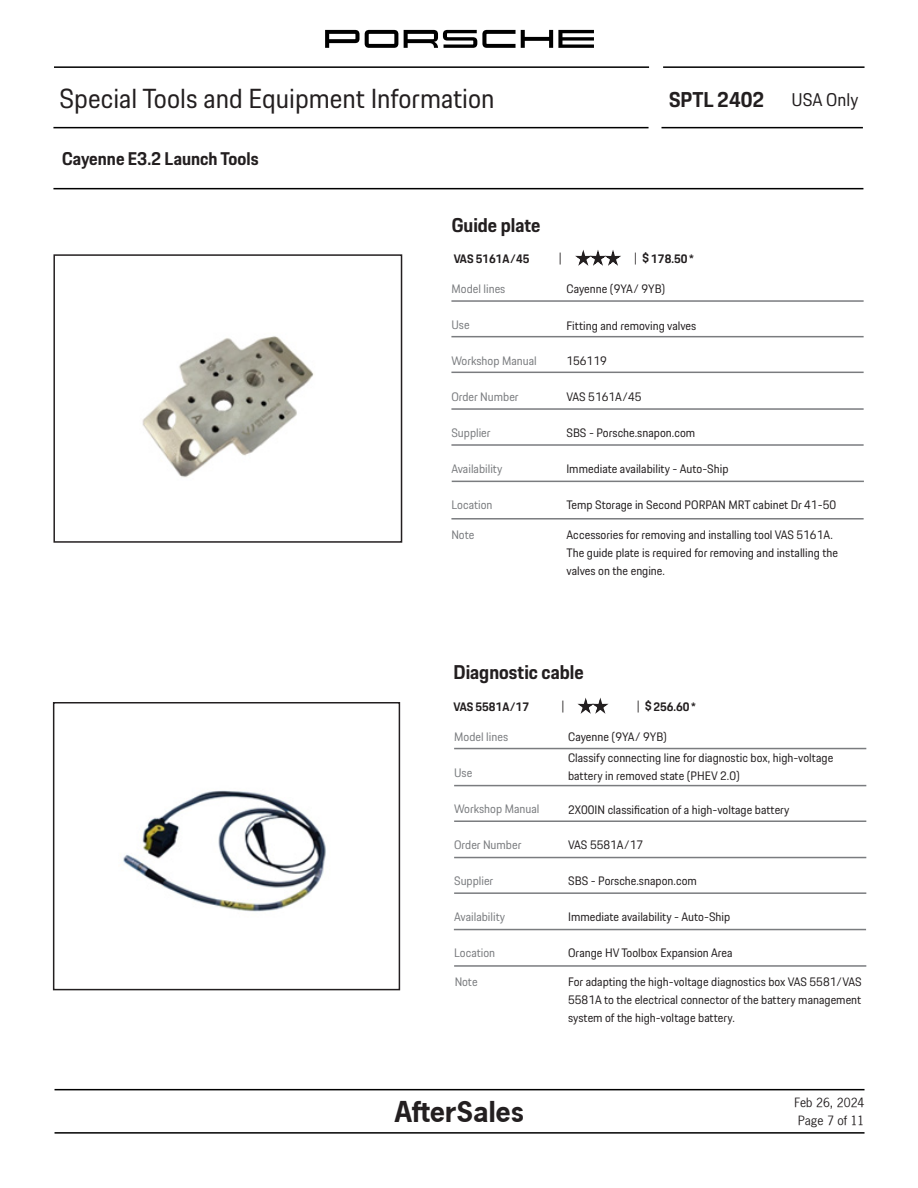
<style>
.page{position:relative;width:918px;height:1188px;background:#fff}
.page>*{position:absolute;margin:0;border:0;box-sizing:border-box;transform-origin:0 0}
.t1{font:27px "Porsche Next";color:#231f20}
.t2{font:700 27px "Porsche News Gothic";color:#231f20}
.t3{font:700 21px "Porsche Next";color:#231f20}
.t4{font:700 19.5px "Porsche Next";color:#231f20}
.t5{font:700 18px "Porsche Next";color:#231f20}
.t6{font:18px "Porsche Next";color:#231f20}
.t7{font:12px/18px "Porsche Next";color:#231f20}
.t8{font:12px "Porsche Next";color:#7a7c7f}
.t9{font:700 12px "Porsche Next";color:#231f20}
.t10{font:12px/18px "Porsche News Gothic";color:#231f20;text-align:center}
.s1{font-weight:700}
.s2{font-weight:400}
</style>
<div class="page">
<hr style="left:55px;top:1089px;width:810px;height:1px;background:#000">
<hr style="left:55px;top:1132px;width:810px;height:2px;background:#000">
<svg style="left:325px;top:30px;width:269px;height:18px"></svg>
<hr style="left:54px;top:66px;width:595px;height:2px;background:#000">
<hr style="left:53px;top:188px;width:810px;height:1px;background:#000">
<hr style="left:663px;top:66px;width:202px;height:2px;background:#000">
<hr style="left:53px;top:127px;width:596px;height:1px;background:#000">
<hr style="left:662px;top:127px;width:201px;height:1px;background:#000">
<hr style="left:451px;top:300px;width:413px;height:2px;background:#7a7c7f">
<hr style="left:451px;top:336px;width:413px;height:1px;background:#7a7c7f">
<hr style="left:451px;top:372px;width:413px;height:1px;background:#7a7c7f">
<hr style="left:451px;top:408px;width:413px;height:2px;background:#7a7c7f">
<hr style="left:451px;top:444px;width:413px;height:2px;background:#7a7c7f">
<hr style="left:451px;top:518px;width:413px;height:2px;background:#7a7c7f">
<hr style="left:454px;top:748px;width:412px;height:1px;background:#7a7c7f">
<hr style="left:454px;top:785px;width:412px;height:1px;background:#7a7c7f">
<hr style="left:454px;top:820px;width:412px;height:2px;background:#7a7c7f">
<hr style="left:454px;top:857px;width:412px;height:1px;background:#7a7c7f">
<hr style="left:454px;top:892px;width:412px;height:2px;background:#7a7c7f">
<hr style="left:454px;top:965px;width:412px;height:2px;background:#7a7c7f">
<hr style="left:452px;top:481px;width:412px;height:1px;background:#7a7c7f">
<hr style="left:454px;top:929px;width:412px;height:1px;background:#7a7c7f">
<div style="left:53px;top:254px;width:349px;height:289px;border:2px solid #231f20"></div>
<div style="left:53px;top:702px;width:347px;height:288px;border:2px solid #231f20"></div>
<img style="left:123px;top:790px;width:203px;height:122px">
<svg style="left:577px;top:698px;width:32px;height:16px"></svg>
<img style="left:142px;top:336px;width:172px;height:142px">
<svg style="left:575px;top:250px;width:46px;height:16px"></svg>
<h1 class="t1" style="left:59px;top:80px;width:437px">Special Tools and Equipment Information</h1>
<h3 class="t6" style="left:792px;top:88px;width:68px">USA Only</h3>
<h2 class="t3" style="left:669px;top:86px;width:97px">SPTL 2402</h2>
<h3 class="t5" style="left:62px;top:147px;width:198px">Cayenne E3.2 Launch Tools</h3>
<p class="t4" style="left:452px;top:212px;width:90px">Guide plate</p>
<p class="t7" style="left:559px;top:248px;width:5px">|</p>
<p class="t7" style="left:634px;top:248px;width:17px">| <span class="s1">$</span></p>
<p class="t9" style="left:454px;top:251px;width:77px">VAS 5161A/45</p>
<p class="t9" style="left:651px;top:251px;width:44px">178.50 *</p>
<p class="t8" style="left:451px;top:281px;width:56px">Model lines</p>
<p class="t8" style="left:451px;top:317px;width:20px">Use</p>
<p class="t8" style="left:451px;top:353px;width:87px">Workshop Manual</p>
<p class="t8" style="left:451px;top:389px;width:69px">Order Number</p>
<p class="t8" style="left:451px;top:425px;width:41px">Supplier</p>
<p class="t8" style="left:451px;top:461px;width:53px">Availability</p>
<p class="t8" style="left:451px;top:497px;width:43px">Location</p>
<p class="t8" style="left:451px;top:527px;width:24px">Note</p>
<p class="t7" style="left:566px;top:280px;width:100px">Cayenne (9YA/ 9YB)</p>
<p class="t7" style="left:566px;top:317px;width:131px">Fitting and removing valves</p>
<p class="t7" style="left:566px;top:351px;width:42px">156119</p>
<p class="t7" style="left:566px;top:388px;width:77px">VAS 5161A/45</p>
<p class="t7" style="left:566px;top:423px;width:130px">SBS - Porsche.snapon.com</p>
<p class="t7" style="left:566px;top:459px;width:163px">Immediate availability - Auto-Ship</p>
<p class="t7" style="left:566px;top:496px;width:271px">Temp Storage in Second PORPAN MRT cabinet Dr 41-50</p>
<p class="t7" style="left:566px;top:526px;width:268px">Accessories for removing and installing tool VAS 5161A.</p>
<p class="t7" style="left:566px;top:544px;width:273px">The guide plate is required for removing and installing the valves on the engine.</p>
<p class="t4" style="left:453px;top:659px;width:132px">Diagnostic cable</p>
<p class="t9" style="left:453px;top:698px;width:77px">VAS 5581A/17</p>
<p class="t7" style="left:568px;top:728px;width:100px">Cayenne (9YA/ 9YB)</p>
<p class="t7" style="left:568px;top:749px;width:267px">Classify connecting line for diagnostic box, high-voltage battery in removed state (PHEV 2.0)</p>
<p class="t7" style="left:568px;top:800px;width:223px">2X00IN classification of a high-voltage battery</p>
<p class="t7" style="left:568px;top:836px;width:77px">VAS 5581A/17</p>
<p class="t7" style="left:568px;top:872px;width:130px">SBS - Porsche.snapon.com</p>
<p class="t7" style="left:568px;top:908px;width:163px">Immediate availability - Auto-Ship</p>
<p class="t7" style="left:568px;top:944px;width:166px">Orange HV Toolbox Expansion Area</p>
<p class="t7" style="left:568px;top:973px;width:295px;text-align:justify">For adapting the high-voltage diagnostics box VAS 5581/VAS 5581A to the electrical connector of the battery management system of the high-voltage battery.</p>
<p class="t7" style="left:561px;top:697px;width:5px">|</p>
<p class="t9" style="left:636px;top:698px;width:61px"><span class="s2">|</span> $256.60 *</p>
<p class="t8" style="left:454px;top:729px;width:56px">Model lines</p>
<p class="t8" style="left:454px;top:765px;width:20px">Use</p>
<p class="t8" style="left:454px;top:801px;width:87px">Workshop Manual</p>
<p class="t8" style="left:454px;top:837px;width:69px">Order Number</p>
<p class="t8" style="left:454px;top:873px;width:41px">Supplier</p>
<p class="t8" style="left:454px;top:909px;width:53px">Availability</p>
<p class="t8" style="left:454px;top:945px;width:43px">Location</p>
<p class="t8" style="left:455px;top:974px;width:24px">Note</p>
<h1 class="t2" style="left:395px;top:1094px;width:131px">AfterSales</h1>
<p class="t10" style="left:794px;top:1093px;width:72px">Feb 26, 2024<br>Page 7 of 11</p>
</div>
